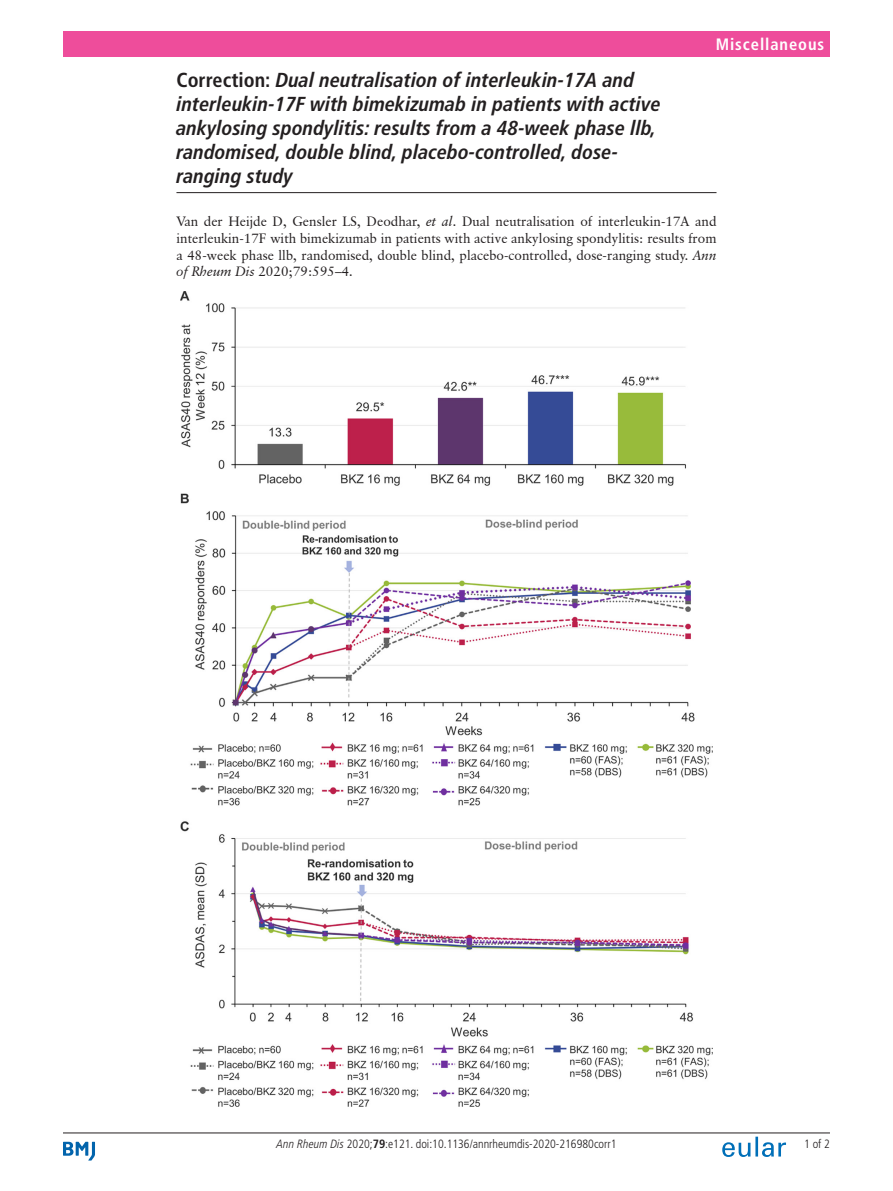
<style>
.page{position:relative;width:893px;height:1191px;background:#fff}
.page>*{position:absolute;margin:0;border:0;box-sizing:border-box;transform-origin:0 0}
.t1{font:italic 700 condensed 20.25px/24px "Frutiger LT Pro";color:#231f20}
.t2{font:700 condensed 16.5px "Frutiger LT Pro";letter-spacing:.055em;color:#fff}
.t3{font:13.5px/17px "Classical Garamond BT";color:#231f20;text-align:justify}
.t4{font:300 condensed 12px "Frutiger LT Pro";color:#231f20}
.s1{font-style:normal}
.s2{font-style:italic}
.s3{font-weight:700}
</style>
<div class="page">
<hr style="left:63px;top:1132px;width:767px;height:1px;background:#231f20">
<svg style="left:722px;top:1136px;width:64px;height:21px"></svg>
<svg style="left:63px;top:1141px;width:32px;height:19px"></svg>
<div style="left:63px;top:31px;width:767px;height:25px;background:#ee4d9b"></div>
<hr style="left:176px;top:192px;width:540px;height:1px;background:#231f20">
<img style="left:181px;top:291px;width:531px;height:815px">
<p class="t2" style="left:716px;top:34px;width:110px">Miscellaneous</p>
<p class="t1" style="left:176px;top:68px;width:486px"><span class="s1">Correction:</span> Dual neutralisation of interleukin-17A and interleukin-17F with bimekizumab in patients with active ankylosing spondylitis: results from a 48-week phase llb, randomised, double blind, placebo-controlled, dose&shy;ranging study</p>
<p class="t3" style="left:176px;top:212px;width:542px">Van der Heijde D, Gensler LS, Deodhar, <span class="s2">et al</span>. Dual neutralisation of interleukin-17A and interleukin-17F with bimekizumab in patients with active ankylosing spondylitis: results from a 48-week phase llb, randomised, double blind, placebo-controlled, dose-ranging study. <span class="s2">Ann of Rheum Dis</span> 2020;79:595–4.</p>
<p class="t4" style="left:277px;top:1136px;width:341px"><span class="s2">Ann Rheum Dis</span> 2020;<span class="s3">79</span>:e121. doi:10.1136/annrheumdis-2020-216980corr1</p>
<p class="t4" style="left:804px;top:1136px;width:27px">1 of 2</p>
</div>
